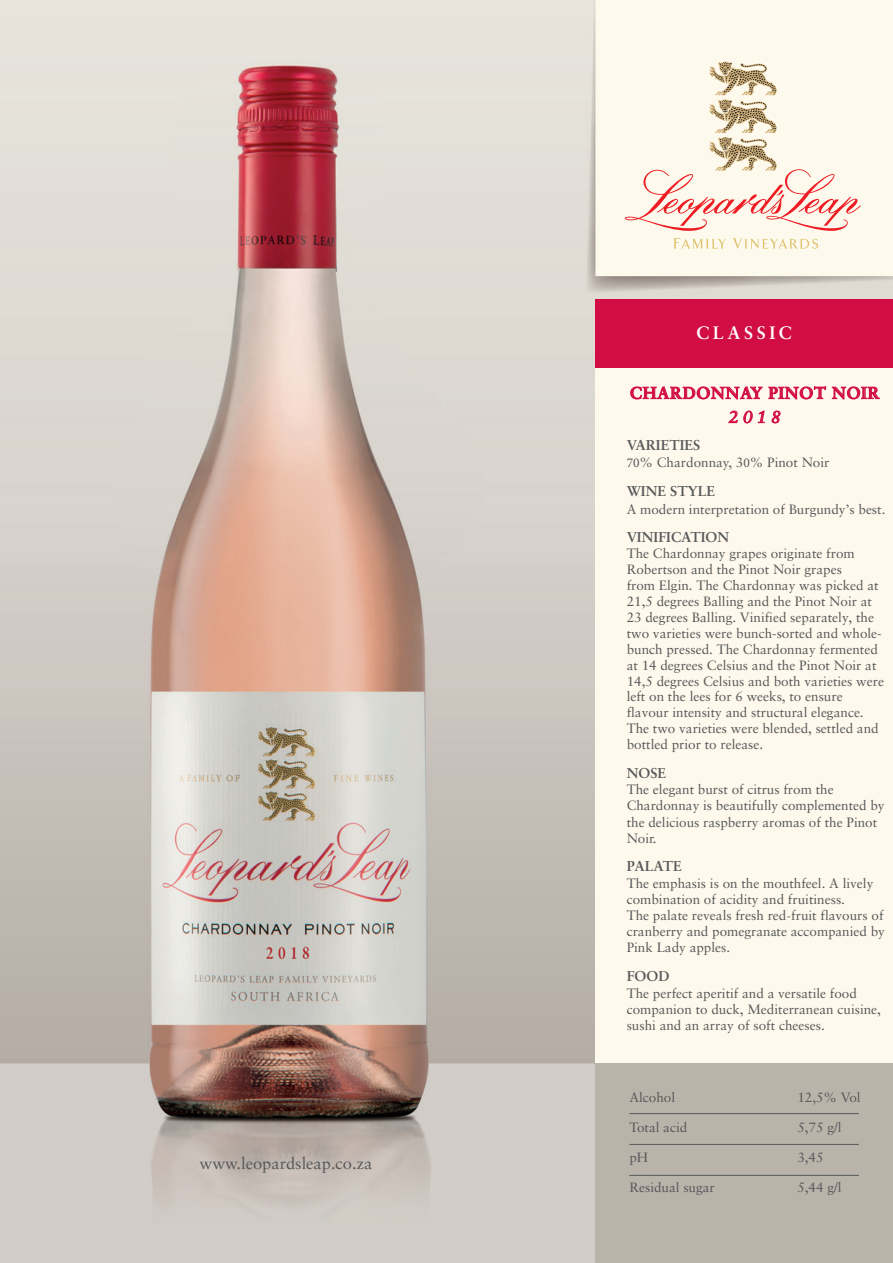
<style>
.page{position:relative;width:893px;height:1263px;background:#fff}
.page>*{position:absolute;margin:0;border:0;box-sizing:border-box;transform-origin:0 0}
.t1{font:700 18px "Sabon";letter-spacing:.2em;color:#fff}
.t2{font:700 16.5px/24px "Sabon";letter-spacing:.05em;color:#d20d44;text-align:center}
.t3{font:16.5px "Sabon";color:#57585a}
.t4{font:700 14.25px "Sabon";color:#57585a}
.t5{font:13.5px/15.9px "Sabon";color:#57585a}
.s1{font-weight:400;font-style:italic}
.s2{font-family:"Minion Pro"}
</style>
<div class="page">
<img style="left:0;top:0;width:893px;height:1263px">
<svg style="left:625px;top:43px;width:239px;height:188px;background:#f7e8da"></svg>
<svg style="left:674px;top:238px;width:52px;height:11px"></svg>
<svg style="left:733px;top:238px;width:85px;height:11px"></svg>
<div style="left:595px;top:366px;width:298px;height:897px;background:#fef9ec"></div>
<div style="left:595px;top:1063px;width:298px;height:200px;background:#bab3aa"></div>
<div style="left:595px;top:300px;width:298px;height:68px;background:#d20d44"></div>
<hr style="left:629px;top:1113px;width:230px;height:1px;background:#57585a">
<hr style="left:629px;top:1144px;width:230px;height:1px;background:#57585a">
<hr style="left:629px;top:1175px;width:230px;height:1px;background:#57585a">
<svg style="left:630px;top:386px;width:132px;height:13px"></svg>
<svg style="left:769px;top:386px;width:57px;height:13px"></svg>
<svg style="left:832px;top:387px;width:47px;height:12px"></svg>
<svg style="left:729px;top:411px;width:23px;height:12px"></svg>
<svg style="left:758px;top:411px;width:6px;height:12px"></svg>
<svg style="left:772px;top:411px;width:8px;height:12px"></svg>
<p class="t3" style="left:200px;top:1154px;width:174px">www.leopardsleap.co.za</p>
<p class="t1" style="left:696px;top:322px;width:97px">CLASSIC</p>
<p class="t2" style="left:630px;top:380px;width:251px">CHARDONNAY PINOT NOIR<br><span class="s1">2018</span></p>
<p class="t4" style="left:627px;top:436px;width:75px">VARIETIES</p>
<p class="t5" style="left:627px;top:454px;width:204px"><span class="s2">70</span>% Chardonnay, 3<span class="s2">0</span>% Pinot Noir</p>
<p class="t4" style="left:627px;top:482px;width:90px">WINE STYLE</p>
<p class="t5" style="left:627px;top:501px;width:260px">A modern interpretation of Burgundy’s best.</p>
<p class="t4" style="left:627px;top:528px;width:104px">VINIFICATION</p>
<p class="t5" style="left:627px;top:545px;width:259px">The Chardonnay grapes originate from Robertson and the Pinot Noir grapes<br>from Elgin. The Chardonnay was picked at 21,5 degrees Balling and the Pinot Noir at 23 degrees Balling. Vinified separately, the two varieties were bunch-sorted and whole&shy;bunch pressed. The Chardonnay fermented at 14 degrees Celsius and the Pinot Noir at 14,5 degrees Celsius and both varieties were left on the lees for 6 weeks, to ensure flavour intensity and structural elegance.<br>The two varieties were blended, settled and bottled prior to release.</p>
<p class="t4" style="left:627px;top:764px;width:41px">NOSE</p>
<p class="t5" style="left:627px;top:781px;width:260px">The elegant burst of citrus from the<br>Chardonnay is beautifully complemented by the delicious raspberry aromas of the Pinot<br>Noir.</p>
<p class="t4" style="left:627px;top:857px;width:57px">PALATE</p>
<p class="t5" style="left:627px;top:875px;width:260px">The emphasis is on the mouthfeel. A lively combination of acidity and fruitiness.<br>The palate reveals fresh red<span class="s2">-</span>fruit flavours of cranberry and pomegran<span class="s2">a</span>te accom<span class="s2">p</span>anied by Pink Lady apples.</p>
<p class="t4" style="left:627px;top:967px;width:44px">FOOD</p>
<p class="t5" style="left:627px;top:984px;width:256px;line-height:16.4px">The perfect aperitif and a versatile food companion to duck, Mediterranean cuisine, sushi and an array of soft cheeses.</p>
<p class="t5" style="left:629px;top:1090px;width:47px">Alcohol</p>
<p class="t5" style="left:797px;top:1090px;width:65px">12,5% Vol</p>
<p class="t5" style="left:629px;top:1120px;width:59px">Total acid</p>
<p class="t5" style="left:797px;top:1120px;width:46px">5,75 g/l</p>
<p class="t5" style="left:629px;top:1150px;width:20px">pH</p>
<p class="t5" style="left:797px;top:1150px;width:28px">3,45</p>
<p class="t5" style="left:629px;top:1180px;width:87px">Residual sugar</p>
<p class="t5" style="left:797px;top:1180px;width:46px">5,44 g/l</p>
</div>
